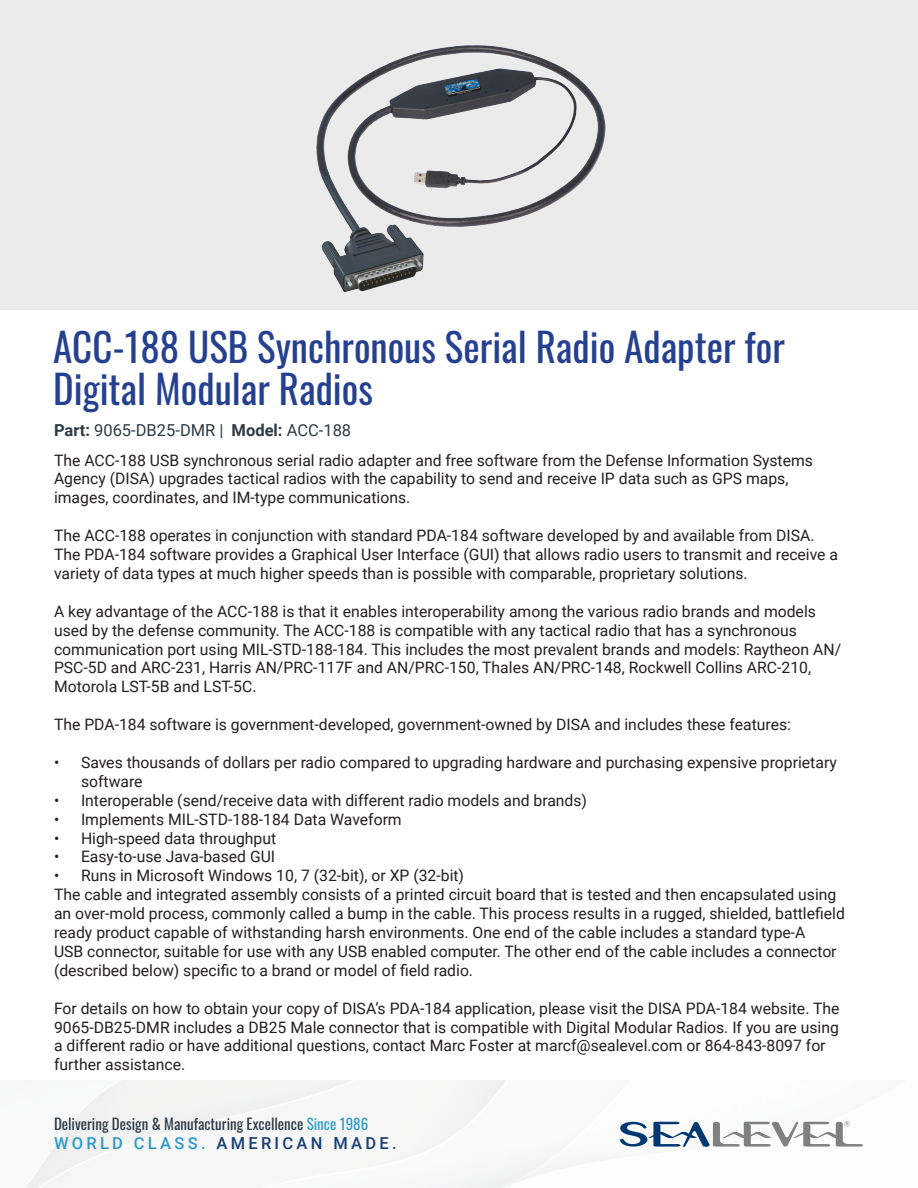
<style>
.page{position:relative;width:918px;height:1188px;background:#fff}
.page>*{position:absolute;margin:0;border:0;box-sizing:border-box;transform-origin:0 0}
.t1{font:39px/42px "Oswald";color:#25408f}
.t2{font:16.5px "Roboto";color:#2f3943}
.t3{font:500 16.5px "Roboto";letter-spacing:.2em;color:#184072}
.t4{font:15.75px/18.9px "Roboto";color:#231f20}
.t5{font:15px "Oswald";color:#2f3943}
.s1{font-weight:700}
.s2{color:#2e9cca}
</style>
<div class="page">
<div style="left:0;top:0;width:918px;height:309px;background:#ecebeb"></div>
<svg style="left:620px;top:1121px;width:243px;height:26px"></svg>
<img style="left:316px;top:45px;width:290px;height:247px">
<p class="t1" style="left:53px;top:322px;width:733px">ACC-188 USB Synchronous Serial Radio Adapter for<br>Digital Modular Radios</p>
<p class="t2" style="left:54px;top:418px;width:299px"><span class="s1">Part:</span> 9065-DB25-DMR | <span class="s1">Model:</span> ACC-188</p>
<p class="t4" style="left:54px;top:450px;width:761px">The ACC-188 USB synchronous serial radio adapter and free software from the Defense Information Systems<br>Agency (DISA) upgrades tactical radios with the capability to send and receive IP data such as GPS maps, images, coordinates, and IM-type communications.</p>
<p class="t4" style="left:54px;top:526px;width:786px">The ACC-188 operates in conjunction with standard PDA-184 software developed by and available from DISA.<br>The PDA-184 software provides a Graphical User Interface (GUI) that allows radio users to transmit and receive a variety of data types at much higher speeds than is possible with comparable, proprietary solutions.</p>
<p class="t4" style="left:54px;top:601px;width:789px">A key advantage of the ACC-188 is that it enables interoperability among the various radio brands and models used by the defense community. The ACC-188 is compatible with any tactical radio that has a synchronous communication port using MIL-STD-188-184. This includes the most prevalent brands and models: Raytheon AN/ PSC-5D and ARC-231, Harris AN/PRC-117F and AN/PRC-150, Thales AN/PRC-148, Rockwell Collins ARC-210, Motorola LST-5B and LST-5C.</p>
<p class="t4" style="left:54px;top:715px;width:738px">The PDA-184 software is government-developed, government-owned by DISA and includes these features:</p>
<p class="t4" style="left:81px;top:752px;width:757px;text-indent:-27px">• Saves thousands of dollars per radio compared to upgrading hardware and purchasing expensive proprietary software</p>
<p class="t4" style="left:54px;top:790px;width:535px">• Interoperable (send/receive data with different radio models and brands)</p>
<p class="t4" style="left:54px;top:809px;width:349px">• Implements MIL-STD-188-184 Data Waveform</p>
<p class="t4" style="left:54px;top:828px;width:224px">• High-speed data throughput</p>
<p class="t4" style="left:54px;top:847px;width:223px">• Easy-to-use Java-based GUI</p>
<p class="t4" style="left:54px;top:866px;width:412px">• Runs in Microsoft Windows 10, 7 (32-bit), or XP (32-bit)</p>
<p class="t4" style="left:54px;top:885px;width:792px">The cable and integrated assembly consists of a printed circuit board that is tested and then encapsulated using an over-mold process, commonly called a bump in the cable. This process results in a rugged, shielded, battlefield ready product capable of withstanding harsh environments. One end of the cable includes a standard type-A<br>USB connector, suitable for use with any USB enabled computer. The other end of the cable includes a connector (described below) specific to a brand or model of field radio.</p>
<p class="t4" style="left:54px;top:998px;width:787px">For details on how to obtain your copy of DISA’s PDA-184 application, please visit the DISA PDA-184 website. The 9065-DB25-DMR includes a DB25 Male connector that is compatible with Digital Modular Radios. If you are using a different radio or have additional questions, contact Marc Foster at marcf@sealevel.com or 864-843-8097 for further assistance.</p>
<p class="t5" style="left:54px;top:1111px;width:316px">Delivering Design &amp; Manufacturing Excellence <span class="s2">Since 1986</span></p>
<p class="t3" style="left:54px;top:1131px;width:344px"><span class="s2">WORLD CLASS.</span> AMERICAN MADE.</p>
</div>
